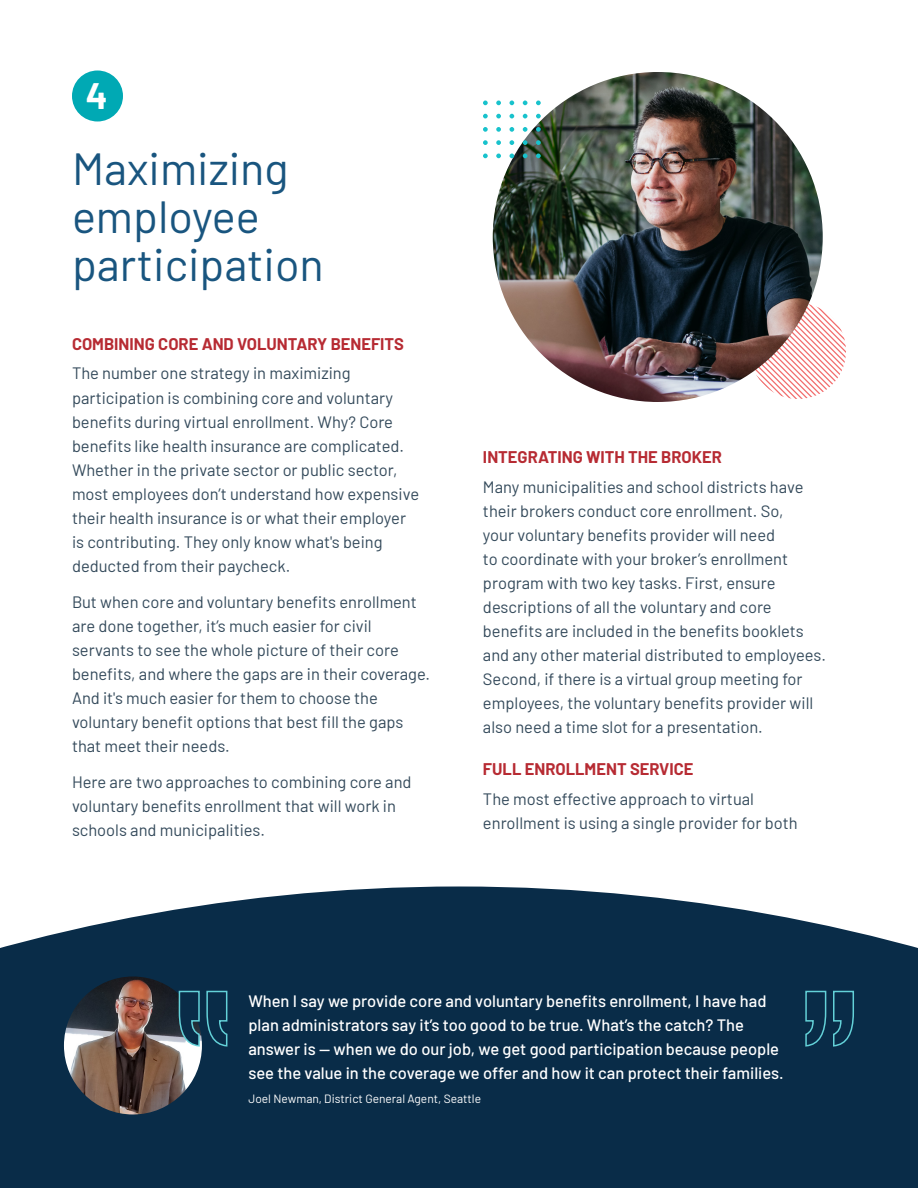
<style>
.page{position:relative;width:918px;height:1188px;background:#fff}
.page>*{position:absolute;margin:0;border:0;box-sizing:border-box;transform-origin:0 0}
.t1{font:45px/48px "Barlow";color:#19557f}
.t2{font:700 36px "Barlow";color:#fff}
.t3{font:16.5px/24px "Barlow";color:#344a5b}
.t4{font:500 16.5px/24px "Barlow";color:#fff}
.t5{font:700 16.5px "Barlow";color:#b72b33}
.t6{font:12px "Barlow";color:#fff}
</style>
<div class="page">
<svg style="left:0;top:886px;width:918px;height:302px;background:#1b3b55"></svg>
<svg style="left:752px;top:304px;width:94px;height:95px"></svg>
<img style="left:493px;top:72px;width:330px;height:330px;border-radius:165px">
<svg style="left:483px;top:100px;width:5px;height:5px"></svg>
<svg style="left:496px;top:100px;width:5px;height:5px"></svg>
<svg style="left:510px;top:100px;width:4px;height:5px"></svg>
<svg style="left:523px;top:100px;width:4px;height:5px"></svg>
<svg style="left:536px;top:100px;width:5px;height:5px"></svg>
<svg style="left:483px;top:114px;width:5px;height:4px"></svg>
<svg style="left:496px;top:114px;width:5px;height:4px"></svg>
<svg style="left:510px;top:114px;width:4px;height:4px"></svg>
<svg style="left:523px;top:114px;width:4px;height:4px"></svg>
<svg style="left:536px;top:114px;width:5px;height:4px"></svg>
<svg style="left:483px;top:154px;width:5px;height:4px"></svg>
<svg style="left:496px;top:154px;width:5px;height:4px"></svg>
<svg style="left:510px;top:154px;width:4px;height:4px"></svg>
<svg style="left:523px;top:154px;width:4px;height:4px"></svg>
<svg style="left:536px;top:154px;width:5px;height:4px"></svg>
<svg style="left:483px;top:140px;width:5px;height:5px"></svg>
<svg style="left:496px;top:140px;width:5px;height:5px"></svg>
<svg style="left:510px;top:140px;width:4px;height:5px"></svg>
<svg style="left:523px;top:140px;width:4px;height:5px"></svg>
<svg style="left:536px;top:140px;width:5px;height:5px"></svg>
<svg style="left:483px;top:127px;width:5px;height:5px"></svg>
<svg style="left:496px;top:127px;width:5px;height:5px"></svg>
<svg style="left:510px;top:127px;width:4px;height:5px"></svg>
<svg style="left:523px;top:127px;width:4px;height:5px"></svg>
<svg style="left:536px;top:127px;width:5px;height:5px"></svg>
<svg style="left:805px;top:990px;width:50px;height:57px;background:#16455e"></svg>
<img style="left:64px;top:976px;width:138px;height:138px;border-radius:69px">
<svg style="left:178px;top:990px;width:50px;height:57px;background:#224e65"></svg>
<div style="left:72px;top:70px;width:51px;height:52px;background:#00a9b4;border-radius:50%"></div>
<h2 class="t2" style="left:86px;top:69px;width:23px">4</h2>
<h1 class="t1" style="left:72px;top:142px;width:253px">Maximizing employee participation</h1>
<p class="t5" style="left:72px;top:331px;width:333px">COMBINING CORE AND VOLUNTARY BENEFITS</p>
<p class="t3" style="left:72px;top:360px;width:349px">The number one strategy in maximizing participation is combining core and voluntary benefits during virtual enrollment. Why? Core benefits like health insurance are complicated.<br>Whether in the private sector or public sector, most employees don’t understand how expensive their health insurance is or what their employer is contributing. They only know what's being deducted from their paycheck.</p>
<p class="t3" style="left:72px;top:588px;width:360px">But when core and voluntary benefits enrollment are done together, it’s much easier for civil servants to see the whole picture of their core benefits, and where the gaps are in their coverage.<br>And it's much easier for them to choose the voluntary benefit options that best fill the gaps that meet their needs.</p>
<p class="t3" style="left:72px;top:768px;width:341px">Here are two approaches to combining core and voluntary benefits enrollment that will work in schools and municipalities.</p>
<p class="t5" style="left:483px;top:445px;width:240px">INTEGRATING WITH THE BROKER</p>
<p class="t3" style="left:483px;top:474px;width:345px">Many municipalities and school districts have their brokers conduct core enrollment. So,<br>your voluntary benefits provider will need<br>to coordinate with your broker’s enrollment program with two key tasks. First, ensure descriptions of all the voluntary and core benefits are included in the benefits booklets and any other material distributed to employees.<br>Second, if there is a virtual group meeting for employees, the voluntary benefits provider will also need a time slot for a presentation.</p>
<p class="t5" style="left:483px;top:757px;width:212px">FULL ENROLLMENT SERVICE</p>
<p class="t3" style="left:483px;top:786px;width:316px">The most effective approach to virtual enrollment is using a single provider for both</p>
<p class="t4" style="left:248px;top:988px;width:537px">When I say we provide core and voluntary benefits enrollment, I have had plan administrators say it’s too good to be true. What’s the catch? The answer is — when we do our job, we get good participation because people see the value in the coverage we offer and how it can protect their families.</p>
<p class="t6" style="left:248px;top:1090px;width:234px">Joel Newman, District General Agent, Seattle</p>
</div>
